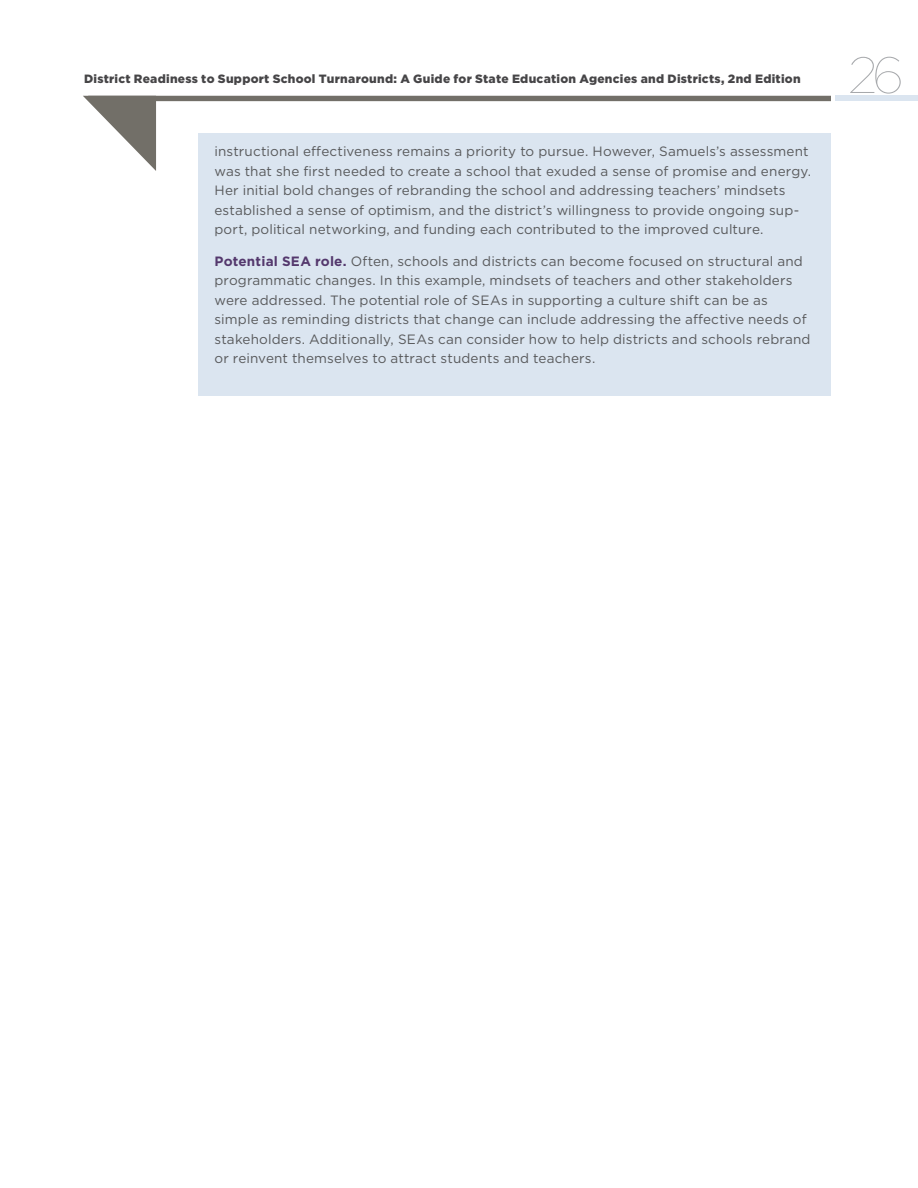
<style>
.page{position:relative;width:918px;height:1188px;background:#fff}
.page>*{position:absolute;margin:0;border:0;box-sizing:border-box;transform-origin:0 0}
.t1{font:100 51px "Gotham";color:#a7a9ac}
.box_text_end{font:13.5px/19.5px "Gotham";letter-spacing:.01em;color:#58595b}
.Box_text{font:13.5px/19.5px "Gotham";letter-spacing:.01em;color:#58595b}
.t2{font:900 12px "Gotham";letter-spacing:.02em;color:#464547}
.s1{font-weight:700;color:#54386d}
</style>
<div class="page">
<div style="left:835px;top:96px;width:83px;height:5px;background:#dbe5f0"></div>
<svg style="left:83px;top:96px;width:748px;height:75px"></svg>
<div style="left:198px;top:134px;width:633px;height:116px;background:#dbe5f0"></div>
<div style="left:198px;top:243px;width:633px;height:153px;background:#dbe5f0"></div>
<p class="t2" style="left:84px;top:71px;width:718px">District Readiness to Support School Turnaround: A Guide for State Education Agencies and Districts, 2nd Edition</p>
<p class="Box_text" style="left:214px;top:141px;width:598px">instructional effectiveness remains a priority to pursue. However, Samuels’s assessment was that she first needed to create a school that exuded a sense of promise and energy.<br>Her initial bold changes of rebranding the school and addressing teachers’ mindsets established a sense of optimism, and the district’s willingness to provide ongoing sup&shy;port, political networking, and funding each contributed to the improved culture.</p>
<p class="box_text_end" style="left:214px;top:251px;width:598px"><span class="s1">Potential SEA role.</span> Often, schools and districts can become focused on structural and programmatic changes. In this example, mindsets of teachers and other stakeholders were addressed. The potential role of SEAs in supporting a culture shift can be as simple as reminding districts that change can include addressing the affective needs of stakeholders. Additionally, SEAs can consider how to help districts and schools rebrand or reinvent themselves to attract students and teachers.</p>
<h1 class="t1" style="left:848px;top:44px;width:57px">26</h1>
</div>
